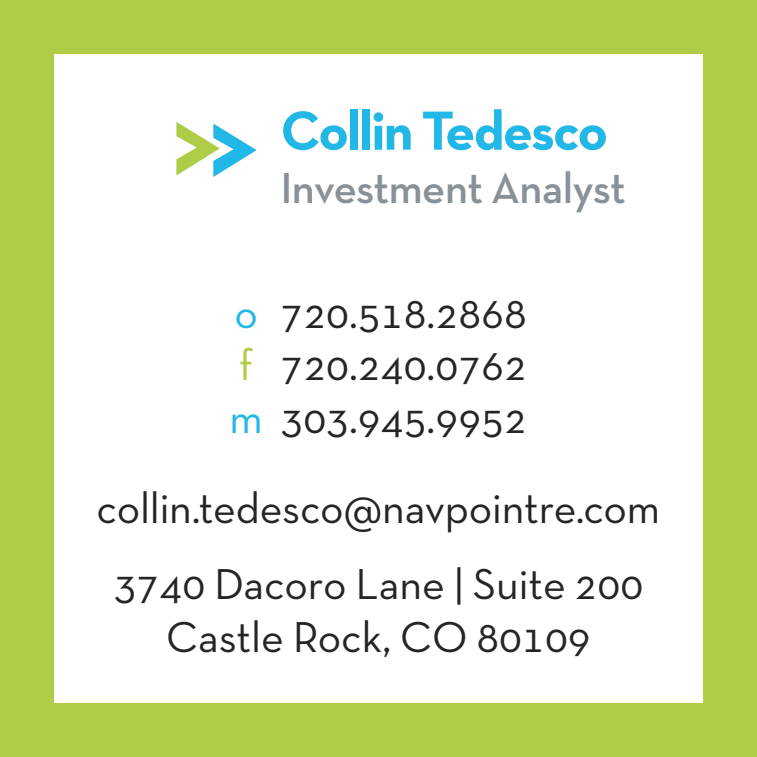
<style>
.page{position:relative;width:757px;height:757px;background:#afcc47}
.page>*{position:absolute;margin:0;border:0;box-sizing:border-box;transform-origin:0 0}
.t1{font:56px "Neutra Text TF Bold Alt";letter-spacing:-.03em;color:#21b7e6}
.t2{font:44px "Neutra Text TF";color:#242527}
.t3{font:600 44px "Neutra Text TF";letter-spacing:-.015em;color:#889197}
.t4{font:44px "Neutra Text TF";color:#21b7e6}
.t5{font:44px "Neutra Text TF";color:#afcc47}
.s1{color:#21b7e6}
</style>
<div class="page">
<div style="left:54px;top:54px;width:648px;height:648px;background:#fff"></div>
<svg style="left:176px;top:122px;width:80px;height:55px"></svg>
<p class="t1" style="left:280px;top:96px;width:329px">Collin Tedesco</p>
<p class="t3" style="left:280px;top:160px;width:347px">Investment Analyst</p>
<p class="t4" style="left:234px;top:286px;width:25px">o</p>
<p class="t2" style="left:280px;top:286px;width:248px">720.518.2868</p>
<p class="t5" style="left:239px;top:339px;width:15px">f</p>
<p class="t2" style="left:280px;top:339px;width:248px">720.240.0762</p>
<p class="t2" style="left:229px;top:391px;width:299px"><span class="s1">m</span> 303.945.9952</p>
<p class="t2" style="left:97px;top:481px;width:565px">collin.tedesco@navpointre.com</p>
<p class="t2" style="left:114px;top:557px;width:531px">3740 Dacoro Lane | Suite 200</p>
<p class="t2" style="left:166px;top:610px;width:426px">Castle Rock, CO 80109</p>
</div>
